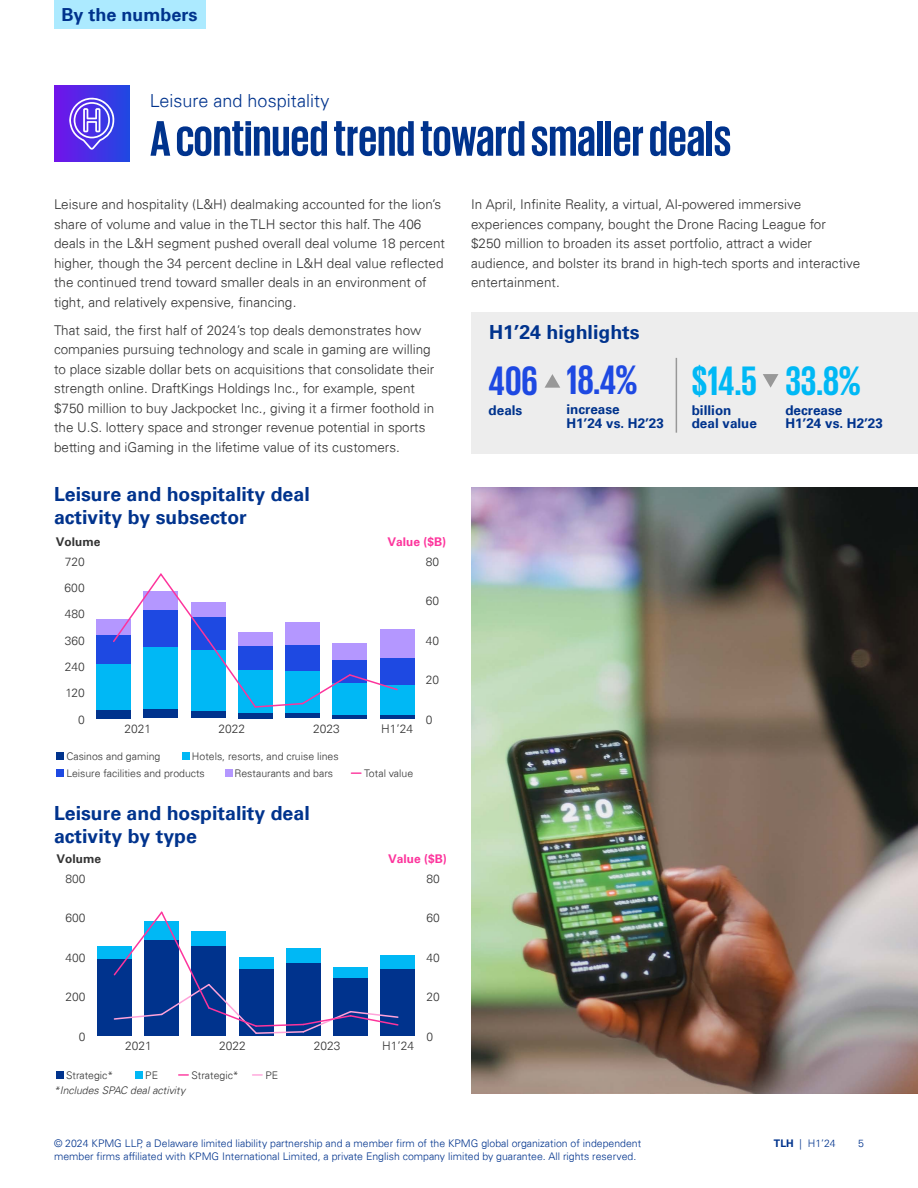
<style>
.page{position:relative;width:918px;height:1188px;background:#fff}
.page>*{position:absolute;margin:0;border:0;box-sizing:border-box;transform-origin:0 0}
.t1{font:700 51px "KPMG";color:#00338d}
.t2{font:700 42px "KPMG";color:#00b8f5}
.t3{font:700 42px "KPMG";color:#1e49e2}
.t4{font:700 19.5px/22.5px "Univers";color:#00338d}
.t5{font:300 18px "Univers 45";color:#00338d}
.t6{font:700 18px "Univers";color:#00338d}
.t7{font:300 13.5px/19.5px "Univers 45";color:#333}
.t8{font:700 13.5px/13.5px "Univers";color:#00338d}
.t9{font:300 12px "Univers 45";color:#333}
.t10{font:700 12px "Univers";color:#fd349c}
.t11{font:700 12px "Univers";letter-spacing:-.005em;color:#333}
.t12{font:300 10.5px "Univers 45";color:#00338d}
.t13{font:300 10.5px/17.7px "Univers 45";color:#333}
.t14{font:italic 300 10.5px "Univers 45";color:#333}
.s1{font-family:"Univers";font-weight:700}
</style>
<div class="page">
<div style="left:57px;top:752px;width:7px;height:8px;background:#00338d"></div>
<div style="left:182px;top:752px;width:8px;height:8px;background:#00b8f5"></div>
<div style="left:57px;top:770px;width:7px;height:7px;background:#1e49e2"></div>
<div style="left:225px;top:770px;width:7px;height:7px;background:#b497ff"></div>
<svg style="left:351px;top:772px;width:10px;height:2px"></svg>
<div style="left:97px;top:619px;width:34px;height:16px;background:#b497ff"></div>
<div style="left:380px;top:629px;width:34px;height:29px;background:#b497ff"></div>
<div style="left:97px;top:635px;width:34px;height:29px;background:#1e49e2"></div>
<div style="left:380px;top:658px;width:34px;height:27px;background:#1e49e2"></div>
<div style="left:97px;top:664px;width:34px;height:46px;background:#00b8f5"></div>
<div style="left:191px;top:650px;width:34px;height:62px;background:#00b8f5"></div>
<div style="left:238px;top:671px;width:34px;height:42px;background:#00b8f5"></div>
<div style="left:286px;top:671px;width:34px;height:43px;background:#00b8f5"></div>
<div style="left:333px;top:683px;width:34px;height:32px;background:#00b8f5"></div>
<div style="left:380px;top:685px;width:34px;height:30px;background:#00b8f5"></div>
<div style="left:97px;top:710px;width:34px;height:8px;background:#00338d"></div>
<div style="left:144px;top:710px;width:34px;height:8px;background:#00338d"></div>
<div style="left:191px;top:712px;width:34px;height:6px;background:#00338d"></div>
<div style="left:238px;top:713px;width:34px;height:5px;background:#00338d"></div>
<hr style="left:286px;top:714px;width:34px;height:4px;background:#00338d">
<hr style="left:333px;top:715px;width:34px;height:3px;background:#00338d">
<hr style="left:380px;top:715px;width:34px;height:3px;background:#00338d">
<svg style="left:113px;top:573px;width:285px;height:136px"></svg>
<div style="left:97px;top:946px;width:34px;height:13px;background:#00b8f5"></div>
<div style="left:381px;top:955px;width:34px;height:14px;background:#00b8f5"></div>
<div style="left:97px;top:959px;width:34px;height:76px;background:#00338d"></div>
<div style="left:381px;top:969px;width:34px;height:66px;background:#00338d"></div>
<svg style="left:113px;top:911px;width:286px;height:124px"></svg>
<div style="left:56px;top:1071px;width:8px;height:8px;background:#00338d"></div>
<div style="left:135px;top:1071px;width:8px;height:8px;background:#00b8f5"></div>
<svg style="left:179px;top:1074px;width:9px;height:2px"></svg>
<svg style="left:253px;top:1074px;width:9px;height:2px"></svg>
<div style="left:471px;top:312px;width:447px;height:142px;background:#ededed"></div>
<svg style="left:545px;top:374px;width:15px;height:14px"></svg>
<svg style="left:763px;top:374px;width:15px;height:14px"></svg>
<hr style="left:676px;top:358px;width:1px;height:75px;background:#989898">
<div style="left:54px;top:86px;width:76px;height:75px;background:linear-gradient(to right,#7213ea,#2048e2)"></div>
<div style="left:54px;top:0;width:151px;height:28px;background:#aceaff"></div>
<img style="left:471px;top:487px;width:447px;height:607px">
<svg style="left:69px;top:97px;width:46px;height:53px"></svg>
<h3 class="t6" style="left:62px;top:4px;width:138px">By the numbers</h3>
<h3 class="t5" style="left:150px;top:90px;width:181px">Leisure and hospitality</h3>
<h1 class="t1" style="left:150px;top:113px;width:583px">A continued trend toward smaller deals</h1>
<p class="t7" style="left:54px;top:195px;width:393px">Leisure and hospitality (L&amp;H) dealmaking accounted for the lion’s share of volume and value in the TLH sector this half. The 406 deals in the L&amp;H segment pushed overall deal volume 18 percent higher, though the 34 percent decline in L&amp;H deal value reflected the continued trend toward smaller deals in an environment of tight, and relatively expensive, financing.</p>
<p class="t7" style="left:54px;top:320px;width:382px">That said, the first half of 2024’s top deals demonstrates how companies pursuing technology and scale in gaming are willing to place sizable dollar bets on acquisitions that consolidate their strength online. DraftKings Holdings Inc., for example, spent $750 million to buy Jackpocket Inc., giving it a firmer foothold in the U.S. lottery space and stronger revenue potential in sports betting and iGaming in the lifetime value of its customers.</p>
<h3 class="t4" style="left:54px;top:484px;width:257px">Leisure and hospitality deal activity by subsector</h3>
<p class="t11" style="left:56px;top:534px;width:46px">Volume</p>
<p class="t10" style="left:387px;top:534px;width:60px">Value ($B)</p>
<p class="t9" style="left:65px;top:554px;width:22px">720</p>
<p class="t9" style="left:65px;top:581px;width:22px">600</p>
<p class="t9" style="left:65px;top:607px;width:22px">480</p>
<p class="t9" style="left:65px;top:633px;width:22px">360</p>
<p class="t9" style="left:65px;top:660px;width:22px">240</p>
<p class="t9" style="left:65px;top:686px;width:21px">120</p>
<p class="t9" style="left:78px;top:712px;width:8px">0</p>
<p class="t9" style="left:124px;top:721px;width:28px">2021</p>
<p class="t9" style="left:218px;top:721px;width:28px">2022</p>
<p class="t9" style="left:313px;top:721px;width:28px">2023</p>
<p class="t9" style="left:381px;top:721px;width:34px">H1’24</p>
<p class="t13" style="left:66px;top:747px;width:95px">Casinos and gaming</p>
<p class="t13" style="left:66px;top:747px;width:274px;text-indent:125px">Hotels, resorts, and cruise lines<br>Leisure facilities and products</p>
<p class="t13" style="left:235px;top:765px;width:100px">Restaurants and bars</p>
<p class="t13" style="left:364px;top:765px;width:50px">Total value</p>
<h3 class="t4" style="left:54px;top:803px;width:257px">Leisure and hospitality deal activity by type</h3>
<p class="t9" style="left:426px;top:554px;width:15px">80</p>
<p class="t9" style="left:426px;top:594px;width:15px">60</p>
<p class="t9" style="left:426px;top:633px;width:15px">40</p>
<p class="t9" style="left:426px;top:673px;width:15px">20</p>
<p class="t9" style="left:426px;top:712px;width:8px">0</p>
<p class="t11" style="left:56px;top:851px;width:46px">Volume</p>
<p class="t10" style="left:388px;top:851px;width:60px">Value ($B)</p>
<p class="t9" style="left:65px;top:871px;width:22px">800</p>
<p class="t9" style="left:427px;top:871px;width:15px">80</p>
<p class="t9" style="left:65px;top:911px;width:22px">600</p>
<p class="t9" style="left:427px;top:911px;width:15px">60</p>
<p class="t9" style="left:65px;top:950px;width:22px">400</p>
<p class="t9" style="left:427px;top:950px;width:15px">40</p>
<p class="t9" style="left:65px;top:990px;width:22px">200</p>
<p class="t9" style="left:427px;top:990px;width:15px">20</p>
<p class="t9" style="left:79px;top:1029px;width:8px">0</p>
<p class="t9" style="left:125px;top:1038px;width:28px">2021</p>
<p class="t9" style="left:219px;top:1038px;width:28px">2022</p>
<p class="t9" style="left:314px;top:1038px;width:28px">2023</p>
<p class="t9" style="left:382px;top:1038px;width:34px">H1’24</p>
<p class="t9" style="left:427px;top:1029px;width:8px">0</p>
<p class="t13" style="left:66px;top:1066px;width:49px">Strategic*</p>
<p class="t13" style="left:145px;top:1066px;width:14px">PE</p>
<p class="t13" style="left:192px;top:1067px;width:49px">Strategic*</p>
<p class="t13" style="left:265px;top:1067px;width:14px">PE</p>
<p class="t14" style="left:54px;top:1084px;width:133px">*Includes SPAC deal activity</p>
<p class="t7" style="left:471px;top:195px;width:391px">In April, Infinite Reality, a virtual, AI-powered immersive experiences company, bought the Drone Racing League for<br>$250 million to broaden its asset portfolio, attract a wider audience, and bolster its brand in high-tech sports and interactive entertainment.</p>
<h3 class="t4" style="left:489px;top:322px;width:152px">H1’24 highlights</h3>
<h2 class="t3" style="left:489px;top:360px;width:51px">406</h2>
<h2 class="t2" style="left:692px;top:359px;width:67px">$14.5</h2>
<p class="t8" style="left:489px;top:404px;width:35px">deals</p>
<p class="t8" style="left:692px;top:404px;width:67px">billion deal value</p>
<h2 class="t3" style="left:566px;top:359px;width:73px">18.4%</h2>
<h2 class="t2" style="left:785px;top:359px;width:77px">33.8%</h2>
<p class="t8" style="left:566px;top:403px;width:99px">increase<br>H1’24 vs. H2’23</p>
<p class="t8" style="left:785px;top:404px;width:99px">decrease<br>H1’24 vs. H2’23</p>
<p class="t12" style="left:774px;top:1137px;width:63px"><span class="s1">TLH</span> | H1’24</p>
<p class="t12" style="left:54px;top:1137px;width:589px">© 2024 KPMG LLP, a Delaware limited liability partnership and a member firm of the KPMG global organization of independent</p>
<p class="t12" style="left:858px;top:1137px;width:7px">5</p>
<p class="t12" style="left:54px;top:1150px;width:584px">member firms affiliated with KPMG International Limited, a private English company limited by guarantee. All rights reserved.</p>
</div>
